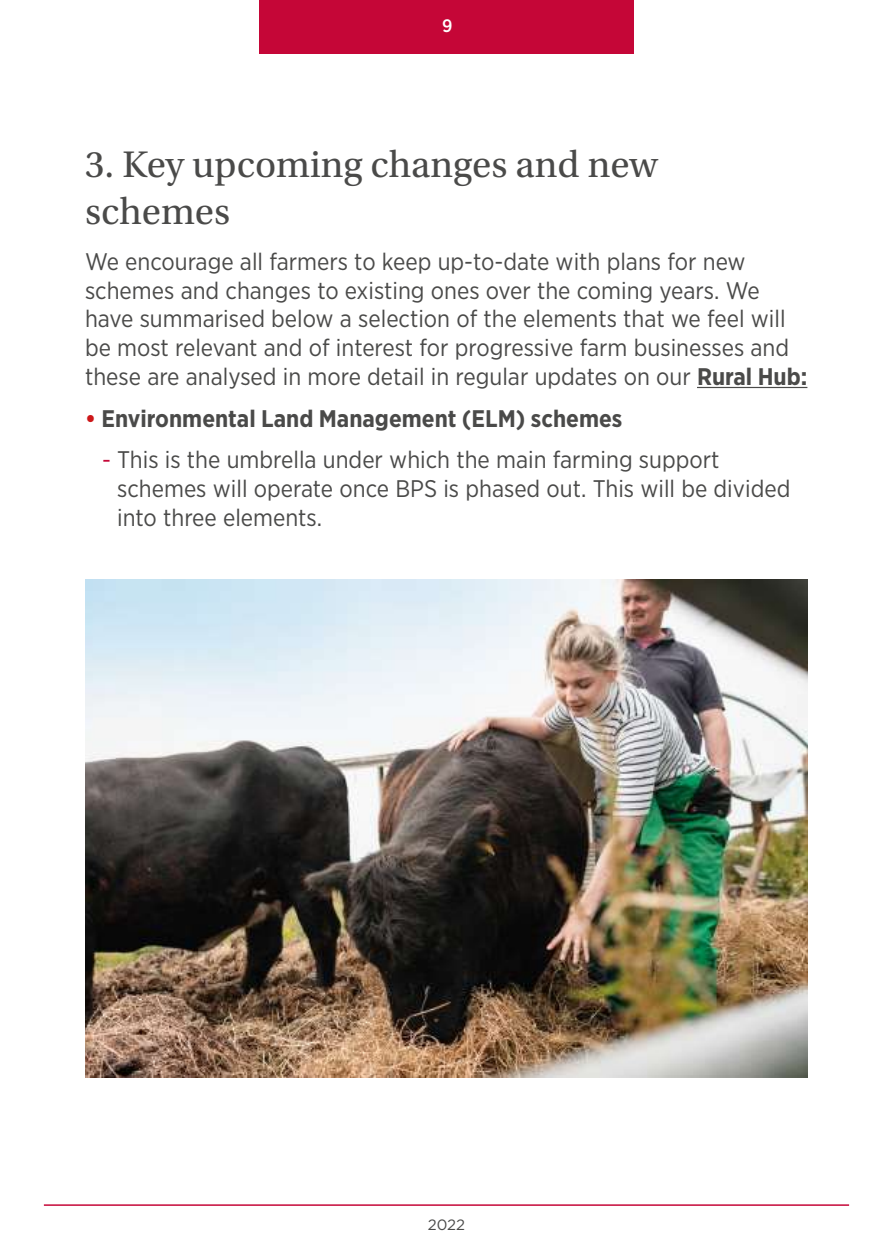
<style>
.page{position:relative;width:893px;height:1259px;background:#fff}
.page>*{position:absolute;margin:0;border:0;box-sizing:border-box;transform-origin:0 0}
.t1{font:39px/46.8px "Utopia Std";color:#4a4a49}
.t2{font:24px/28.8px "Gotham Narrow";color:#4a4a49}
.t3{font:700 24px "Gotham Narrow";color:#4a4a49}
.t4{font:500 18px "Gotham Narrow";color:#fff}
.t5{font:15px "Gotham";color:#4a4a49}
.s1{font-weight:700}
.s2{color:#cd1719}
.s3{color:#c50637}
</style>
<div class="page">
<div style="left:259px;top:0;width:375px;height:54px;background:#c50637"></div>
<hr style="left:44px;top:1204px;width:805px;height:1px;background:#c50637">
<hr style="left:697px;top:387px;width:110px;height:1px;background:#4a4a49">
<img style="left:85px;top:580px;width:723px;height:497px">
<p class="t4" style="left:442px;top:14px;width:12px">9</p>
<h1 class="t1" style="left:85px;top:142px;width:574px">3. Key upcoming changes and new schemes</h1>
<p class="t2" style="left:85px;top:246px;width:724px">We encourage all farmers to keep up-to-date with plans for new schemes and changes to existing ones over the coming years. We have summarised below a selection of the elements that we feel will be most relevant and of interest for progressive farm businesses and these are analysed in more detail in regular updates on our <span class="s1">Rural Hub:</span></p>
<p class="t3" style="left:85px;top:403px;width:539px"><span class="s2">•</span> Environmental Land Management (ELM) schemes</p>
<p class="t2" style="left:117px;top:445px;width:675px;text-indent:-15px"><span class="s3">-</span> This is the umbrella under which the main farming support schemes will operate once BPS is phased out. This will be divided into three elements.</p>
<p class="t5" style="left:428px;top:1215px;width:39px">2022</p>
</div>
